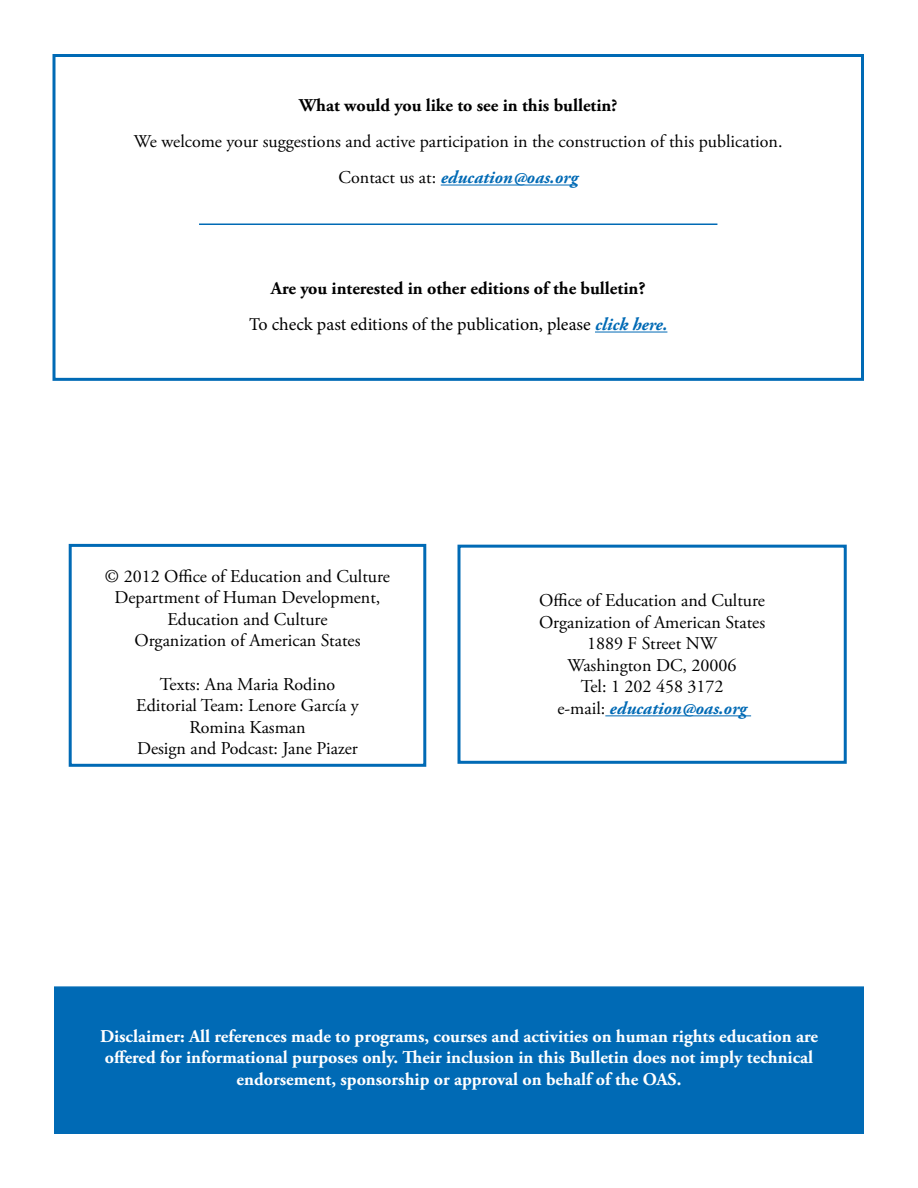
<style>
.page{position:relative;width:918px;height:1188px;background:#fff}
.page>*{position:absolute;margin:0;border:0;box-sizing:border-box;transform-origin:0 0}
.t1{font:18px/21.6px "Adobe Garamond Pro";color:#000;text-align:center}
.t2{font:700 18px/21.6px "Adobe Garamond Pro";color:#fff;text-align:center}
.t3{font:700 18px "Adobe Garamond Pro";color:#000}
.t4{font:18px "Minion Pro";letter-spacing:-.005em;color:#000}
.s1{font-weight:700;font-style:italic;color:#006ab5}
.s2{font-family:"Minion Pro"}
.s3{font-family:"Adobe Garamond Pro";font-weight:700;font-style:italic;color:#006ab5}
</style>
<div class="page">
<div style="left:54px;top:986px;width:810px;height:148px;background:#006ab5;border:2px solid #006ab5"></div>
<hr style="left:441px;top:185px;width:137px;height:1px;background:#006ab5">
<hr style="left:595px;top:332px;width:72px;height:1px;background:#006ab5">
<div style="left:52px;top:54px;width:812px;height:327px;border:3px solid #006ab5"></div>
<hr style="left:199px;top:224px;width:518px;height:1px;background:#006ab5">
<div style="left:69px;top:544px;width:357px;height:223px;border:3px solid #006ab5"></div>
<hr style="left:605px;top:715px;width:146px;height:1px;background:#006ab5">
<div style="left:458px;top:545px;width:389px;height:219px;border:3px solid #006ab5"></div>
<p class="t3" style="left:299px;top:95px;width:320px">What would you like to see in this bulletin?</p>
<p class="t1" style="left:134px;top:124px;width:650px;line-height:36px">We welcome your suggestions and active participation in the construction of this publication.<br>Contact us at: <span class="s1">education@oas.org</span></p>
<p class="t3" style="left:271px;top:278px;width:376px">Are you interested in other editions of the bulletin<span class="s2">?</span></p>
<p class="t4" style="left:249px;top:312px;width:420px">To check past editions of the publication, please <span class="s3">click here.</span></p>
<p class="t1" style="left:105px;top:566px;width:287px">© 2012 Office of Education and Culture<br>Department of Human Development,<br>Education and Culture<br>Organization of American States</p>
<p class="t1" style="left:136px;top:674px;width:224px">Texts: Ana Maria Rodino<br>Editorial Team: Lenore García y<br>Romina Kasman<br>Design and Podcast: Jane Piazer</p>
<p class="t1" style="left:539px;top:590px;width:228px">Office of Education and Culture<br>Organization of American States<br>1889 F Street NW<br>Washington DC, 20006<br>Tel: 1 202 458 3172<br>e-mail: <span class="s1">education@oas.org</span></p>
<p class="t2" style="left:100px;top:1026px;width:719px">Disclaimer: All references made to programs, courses and activities on human rights education are offered for informational purposes only. Their inclusion in this Bulletin does not imply technical endorsement, sponsorship or approval on behalf of the OAS.</p>
</div>
